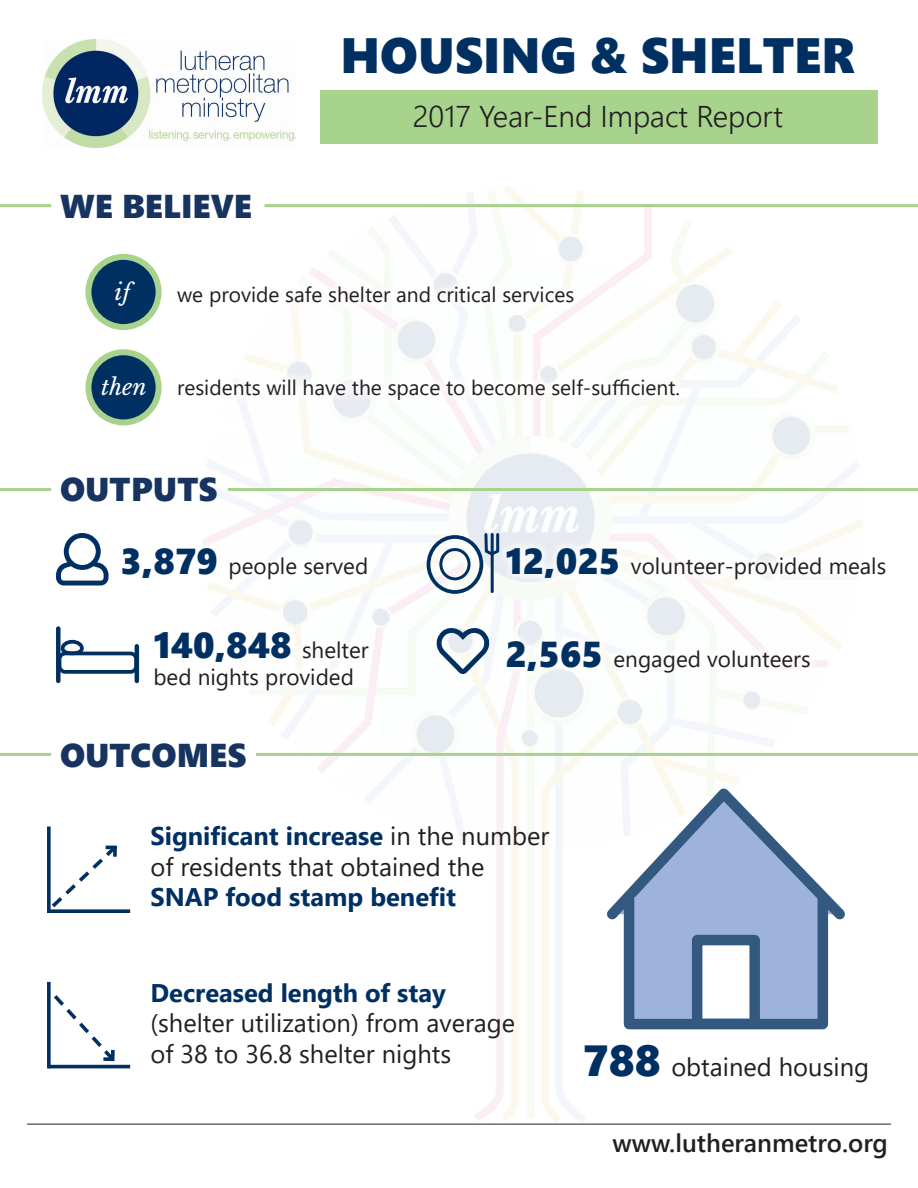
<style>
.page{position:relative;width:918px;height:1188px;background:#fff}
.page>*{position:absolute;margin:0;border:0;box-sizing:border-box;transform-origin:0 0}
.t1{font:49.5px "Segoe UI Black";color:#003062}
.t2{font:36px "Segoe UI Black";color:#003062}
.t3{font:33px "Segoe UI Black";color:#173460}
.t4{font:300 30px "Segoe UI";color:#231f20}
.t5{font:25.5px/30.6px "Segoe UI";color:#231f20}
.t6{font:700 25.5px/30.6px "Segoe UI";color:#003062}
.t7{font:600 25.5px "Segoe UI";color:#231f20}
.t8{font:22.5px "Segoe UI";color:#231f20}
.t9{font:italic 22.5px "Libre Baskerville";color:#fff}
.t10{font:21px "Segoe UI";color:#231f20}
.s1{font-family:"Segoe UI Black";font-size:36px;color:#003062}
.s2{font-family:"Segoe UI";font-size:22.5px;color:#231f20}
.s3{font-weight:400;color:#231f20}
.s4{font-weight:700;color:#003062}
.s5{font-family:"Segoe UI Black";font-size:43.5px;color:#003062}
</style>
<div class="page">
<img style="left:180px;top:186px;width:714px;height:938px">
<div style="left:320px;top:90px;width:558px;height:54px;background:#a7d38d"></div>
<img style="left:42px;top:39px;width:254px;height:108px">
<div style="left:88px;top:257px;width:71px;height:70px;background:#003062;border-radius:50%"></div>
<div style="left:85px;top:254px;width:77px;height:76px;border:6px solid #a7d38d;border-radius:50%"></div>
<div style="left:88px;top:352px;width:71px;height:70px;background:#003062;border-radius:50%"></div>
<div style="left:85px;top:349px;width:77px;height:76px;border:6px solid #a7d38d;border-radius:50%"></div>
<div style="left:168px;top:277px;width:415px;height:40px;background:#fff"></div>
<div style="left:169px;top:370px;width:520px;height:40px;background:#fff"></div>
<hr style="left:27px;top:1124px;width:864px;height:1px;background:#231f20">
<hr style="left:0;top:204px;width:51px;height:3px;background:#a7d38d">
<hr style="left:265px;top:204px;width:653px;height:3px;background:#a7d38d">
<hr style="left:0;top:488px;width:51px;height:3px;background:#a7d38d">
<hr style="left:228px;top:488px;width:690px;height:3px;background:#a7d38d">
<hr style="left:0;top:753px;width:51px;height:3px;background:#a7d38d">
<hr style="left:256px;top:753px;width:662px;height:3px;background:#a7d38d">
<div style="left:113px;top:538px;width:264px;height:51px;background:#fff"></div>
<div style="left:145px;top:622px;width:233px;height:78px;background:#fff"></div>
<div style="left:497px;top:538px;width:398px;height:51px;background:#fff"></div>
<div style="left:56px;top:629px;width:5px;height:52px;background:#003062"></div>
<hr style="left:135px;top:646px;width:4px;height:35px;background:#003062">
<svg style="left:60px;top:638px;width:26px;height:15px"></svg>
<div style="left:58px;top:652px;width:80px;height:22px;border:4px solid #003062;border-radius:6px"></div>
<div style="left:427px;top:535px;width:56px;height:59px;border:4px solid #003062;border-radius:50%"></div>
<hr style="left:491px;top:534px;width:3px;height:58px;background:#003062">
<div style="left:439px;top:548px;width:32px;height:32px;border:3px solid #003062;border-radius:50%"></div>
<svg style="left:483px;top:531px;width:18px;height:26px"></svg>
<div style="left:497px;top:632px;width:322px;height:50px;background:#fff"></div>
<div style="left:575px;top:1035px;width:302px;height:57px;background:#fff"></div>
<svg style="left:605px;top:787px;width:241px;height:244px"></svg>
<div style="left:692px;top:935px;width:68px;height:88px;background:#fff;border:10px solid #003062"></div>
<hr style="left:47px;top:827px;width:4px;height:86px;background:#003062">
<hr style="left:49px;top:909px;width:81px;height:4px;background:#003062">
<svg style="left:50px;top:842px;width:70px;height:68px"></svg>
<svg style="left:113px;top:846px;width:4px;height:11px"></svg>
<hr style="left:49px;top:1065px;width:81px;height:3px;background:#003062">
<svg style="left:51px;top:995px;width:67px;height:70px"></svg>
<svg style="left:111px;top:1050px;width:4px;height:11px"></svg>
<svg style="left:103px;top:1057px;width:11px;height:4px"></svg>
<svg style="left:47px;top:982px;width:4px;height:86px"></svg>
<svg style="left:436px;top:628px;width:53px;height:46px"></svg>
<p class="t1" style="left:341px;top:20px;width:516px">HOUSING &amp; SHELTER</p>
<p class="t3" style="left:60px;top:183px;width:194px">WE BELIEVE</p>
<p class="t4" style="left:413px;top:88px;width:372px">2017 Year-End Impact Report</p>
<p class="t9" style="left:115px;top:279px;width:17px">if</p>
<p class="t9" style="left:101px;top:373px;width:47px">then</p>
<p class="t10" style="left:177px;top:275px;width:399px">we provide safe shelter and critical services</p>
<p class="t10" style="left:177px;top:368px;width:505px">residents will have the space to become self-sufficient.</p>
<p class="t3" style="left:60px;top:465px;width:159px">OUTPUTS</p>
<p class="t8" style="left:120px;top:545px;width:249px"><span class="s1">3,879</span> people served</p>
<p class="t2" style="left:153px;top:619px;width:217px">140,848 <span class="s2">shelter</span></p>
<p class="t8" style="left:153px;top:656px;width:202px">bed nights provided</p>
<p class="t3" style="left:60px;top:731px;width:188px">OUTCOMES</p>
<p class="t8" style="left:505px;top:545px;width:382px"><span class="s1">12,025</span> volunteer-provided meals</p>
<p class="t8" style="left:505px;top:638px;width:307px"><span class="s1">2,565</span> engaged volunteers</p>
<p class="t6" style="left:150px;top:819px;width:400px">Significant increase <span class="s3">in the number of residents that obtained the<br></span>SNAP food stamp benefit</p>
<p class="t5" style="left:150px;top:975px;width:366px"><span class="s4">Decreased length of stay </span>(shelter utilization) from average</p>
<p class="t5" style="left:150px;top:1036px;width:302px">of 38 to 36.8 shelter nights</p>
<p class="t5" style="left:583px;top:1050px;width:288px"><span class="s5">788</span> obtained housing</p>
<p class="t7" style="left:613px;top:1119px;width:277px">www.lutheranmetro.org</p>
</div>
